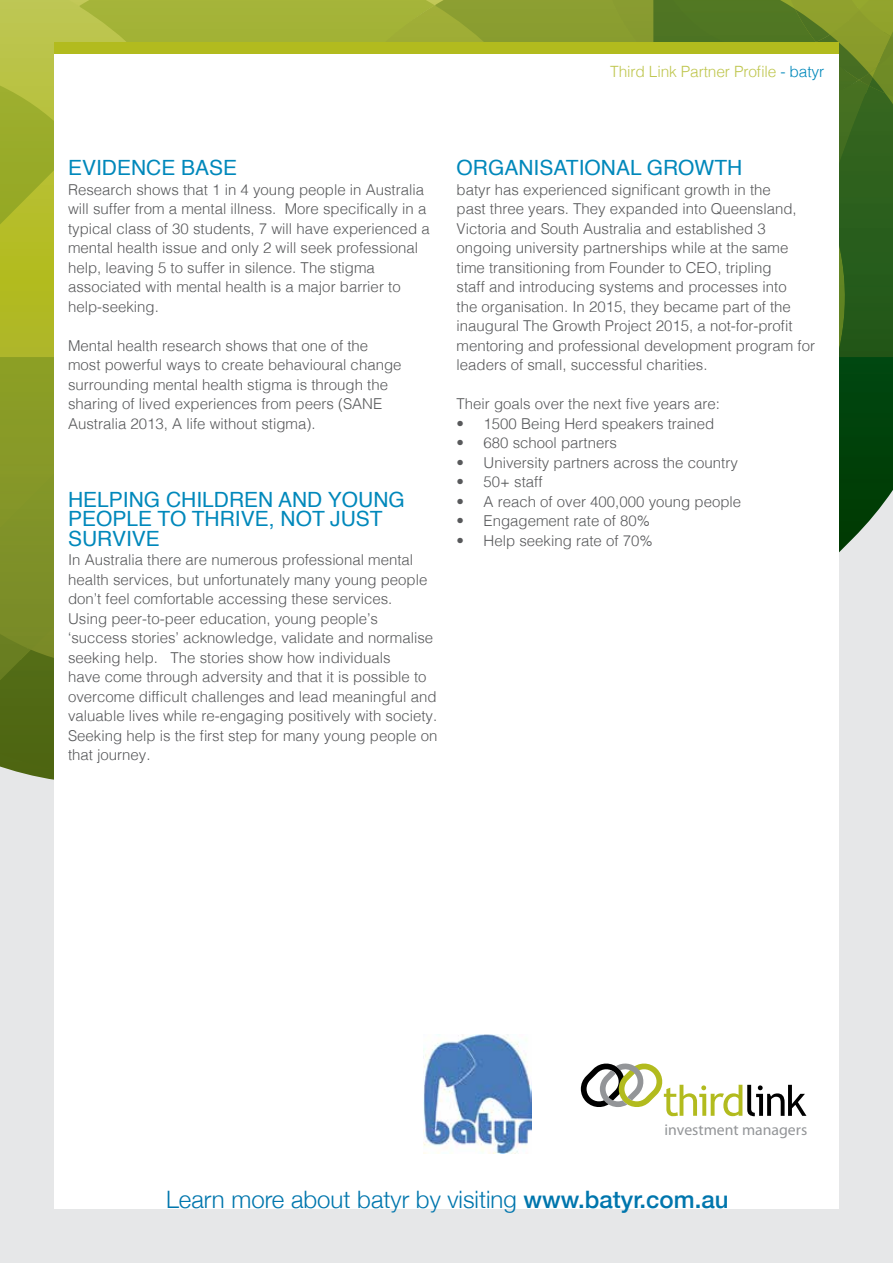
<style>
.page{position:relative;width:893px;height:1263px;background:#e6e7e8}
.page>*{position:absolute;margin:0;border:0;box-sizing:border-box;transform-origin:0 0}
.t1{font:300 24px "Helvetica Neue";color:#0076ad}
.t2{font:21px/19.5px "Helvetica";color:#08b}
.t3{font:15.75px "Myriad Pro";color:#939598}
.t4{font:300 15.6px "Helvetica";letter-spacing:-.01em;color:#bfc64e}
.t5{font:300 15px/19.5px "Helvetica";color:#58595b}
.s1{color:#08b}
.s2{font-weight:500}
</style>
<div class="page">
<div style="left:54px;top:51px;width:785px;height:1158px;background:#fff"></div>
<img style="left:0;top:366px;width:54px;height:284px">
<div style="left:0;top:650px;width:54px;height:125px;background:#506813"></div>
<img style="left:0;top:634px;width:31px;height:46px">
<svg style="left:0;top:0;width:654px;height:366px;background:#a4b234"></svg>
<div style="left:654px;top:0;width:192px;height:86px;background:#507623"></div>
<svg style="left:846px;top:73px;width:26px;height:13px"></svg>
<img style="left:791px;top:0;width:68px;height:35px">
<img style="left:795px;top:9px;width:35px;height:33px">
<div style="left:830px;top:10px;width:61px;height:63px;background:#8c9d2c"></div>
<img style="left:816px;top:35px;width:53px;height:45px">
<img style="left:839px;top:86px;width:54px;height:271px">
<img style="left:839px;top:357px;width:54px;height:196px">
<img style="left:872px;top:55px;width:21px;height:41px">
<img style="left:869px;top:77px;width:16px;height:16px">
<img style="left:877px;top:36px;width:16px;height:31px">
<div style="left:54px;top:43px;width:785px;height:11px;background:#b2bb1e"></div>
<div style="left:54px;top:54px;width:785px;height:890px;background:#fff"></div>
<img style="left:423px;top:1035px;width:108px;height:118px">
<svg style="left:581px;top:1063px;width:225px;height:53px"></svg>
<p class="t4" style="left:610px;top:58px;width:216px">Third Link Partner Profile <span class="s1">- batyr</span></p>
<h2 class="t2" style="left:68px;top:159px;width:171px">EVIDENCE BASE</h2>
<p class="t5" style="left:68px;top:179px;width:363px">Research shows that 1 in 4 young people in Australia will suffer from a mental illness. More specifically in a typical class of 30 students, 7 will have experienced a mental health issue and only 2 will seek professional help, leaving 5 to suffer in silence. The stigma associated with mental health is a major barrier to help-seeking.</p>
<p class="t5" style="left:68px;top:335px;width:335px">Mental health research shows that one of the most powerful ways to create behavioural change surrounding mental health stigma is through the sharing of lived experiences from peers (SANE Australia 2013, A life without stigma).</p>
<h2 class="t2" style="left:68px;top:490px;width:338px">HELPING CHILDREN AND YOUNG<br>PEOPLE TO THRIVE, NOT JUST<br>SURVIVE</h2>
<p class="t5" style="left:68px;top:549px;width:371px">In Australia there are numerous professional mental health services, but unfortunately many young people don’t feel comfortable accessing these services.<br>Using peer-to-peer education, young people’s ‘success stories’ acknowledge, validate and normalise seeking help. The stories show how individuals<br>have come through adversity and that it is possible to overcome difficult challenges and lead meaningful and valuable lives while re-engaging positively with society.<br>Seeking help is the first step for many young people on that journey.</p>
<h2 class="t2" style="left:457px;top:159px;width:287px">ORGANISATIONAL GROWTH</h2>
<p class="t5" style="left:457px;top:179px;width:360px">batyr has experienced significant growth in the<br>past three years. They expanded into Queensland, Victoria and South Australia and established 3 ongoing university partnerships while at the same time transitioning from Founder to CEO, tripling<br>staff and introducing systems and processes into<br>the organisation. In 2015, they became part of the inaugural The Growth Project 2015, a not-for-profit mentoring and professional development program for leaders of small, successful charities.</p>
<p class="t5" style="left:457px;top:393px;width:265px">Their goals over the next five years are:</p>
<p class="t5" style="left:457px;top:413px;width:259px">• 1500 Being Herd speakers trained</p>
<p class="t5" style="left:457px;top:432px;width:162px">• 680 school partners</p>
<p class="t5" style="left:457px;top:452px;width:283px">• University partners across the country</p>
<p class="t5" style="left:457px;top:471px;width:88px">• 50+ staff</p>
<p class="t5" style="left:457px;top:491px;width:286px">• A reach of over 400,000 young people</p>
<p class="t5" style="left:457px;top:510px;width:195px">• Engagement rate of 80%</p>
<p class="t5" style="left:457px;top:530px;width:198px">• Help seeking rate of 70%</p>
<p class="t3" style="left:664px;top:1120px;width:144px">investment managers</p>
<h1 class="t1" style="left:166px;top:1180px;width:564px">Learn more about batyr by visiting <span class="s2">www.batyr.com.au</span></h1>
</div>
